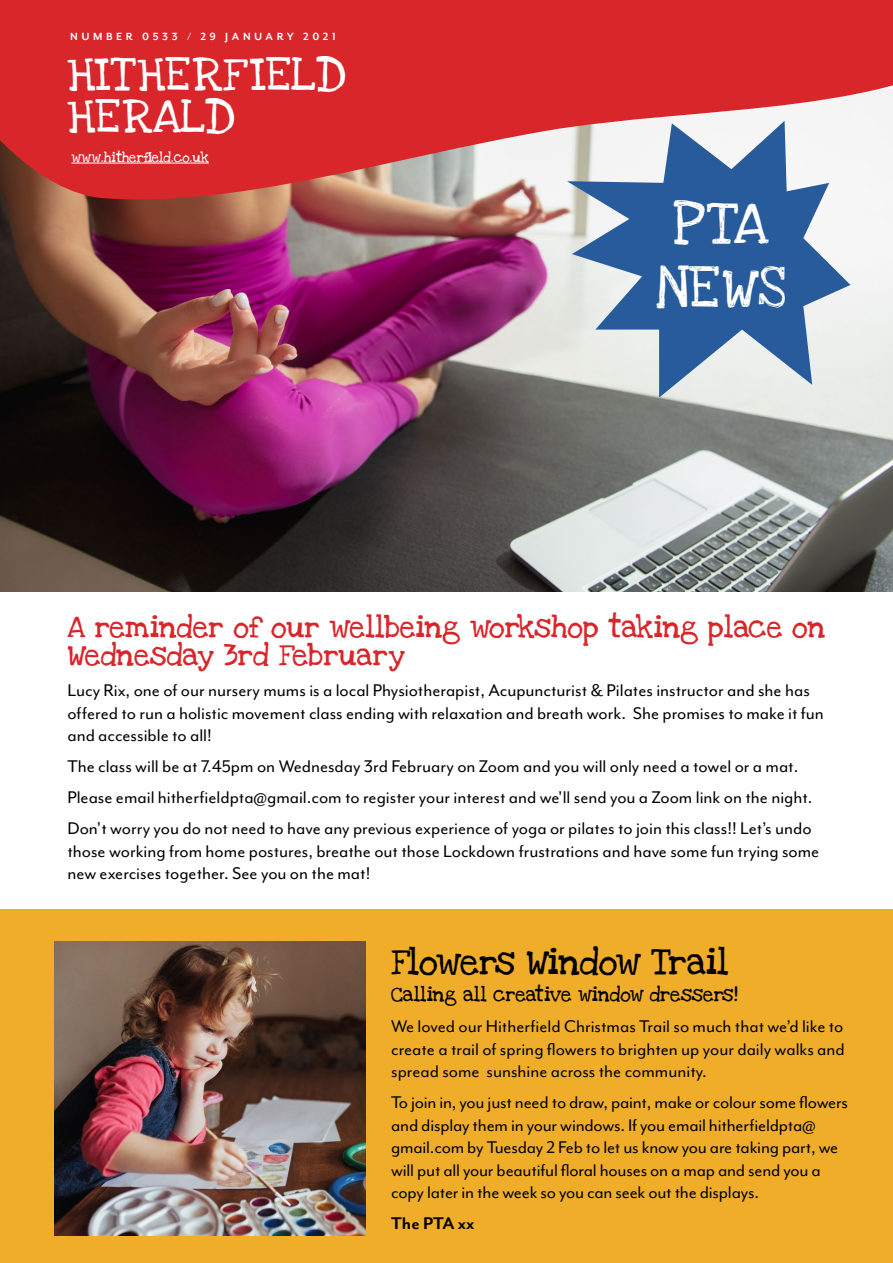
<style>
.page{position:relative;width:893px;height:1263px;background:#fff}
.page>*{position:absolute;margin:0;border:0;box-sizing:border-box;transform-origin:0 0}
.t1{font:43.5px/64.5px "Love Ya Like A Sister";letter-spacing:.04em;color:#fff;text-align:center}
.t2{font:35.1px/42.2px "Love Ya Like A Sister Solid";color:#fff}
.t3{font:27px "Love Ya Like A Sister Solid";color:#000}
.t4{font:22.5px/28.5px "Love Ya Like A Sister Solid";color:#d8262b}
.t5{font:19.5px/22.5px "Mr Eaves Mod OT";color:#000}
.t6{font:700 19.5px "Mr Eaves Mod OT";color:#000}
.t7{font:15px "Love Ya Like A Sister Solid";color:#000}
.t8{font:700 12px "Mr Eaves San OT";letter-spacing:.3em;color:#fff}
.t9{font:10.5px "Love Ya Like A Sister Solid";color:#fff}
</style>
<div class="page">
<img style="left:0;top:208px;width:893px;height:383px">
<div style="left:0;top:909px;width:893px;height:354px;background:#efad2a"></div>
<svg style="left:0;top:0;width:893px;height:208px;background:#d53f42"></svg>
<hr style="left:71px;top:163px;width:138px;height:1px;background:#fff">
<svg style="left:567px;top:121px;width:283px;height:277px;fill:#275b9b"></svg>
<img style="left:54px;top:942px;width:312px;height:293px">
<p class="t8" style="left:70px;top:30px;width:267px">NUMBER 0533 / 29 JANUARY 2021</p>
<h2 class="t2" style="left:67px;top:55px;width:280px">HIT HERF IELD<br>HERALD</h2>
<p class="t9" style="left:71px;top:149px;width:139px">www.hitherfield.co.uk</p>
<h1 class="t1" style="left:655px;top:193px;width:132px">PTA<br>NEWS</h1>
<p class="t4" style="left:67px;top:613px;width:759px">A reminder of our wellbeing workshop taking place on<br>Wednesday 3rd February</p>
<p class="t5" style="left:67px;top:679px;width:758px">Lucy Rix, one of our nursery mums is a local Physiotherapist, Acupuncturist &amp; Pilates instructor and she has offered to run a holistic movement class ending with relaxation and breath work. She promises to make it fun and accessible to all!</p>
<p class="t5" style="left:67px;top:751px;width:747px;line-height:31px">The class will be at 7.45pm on Wednesday 3rd February on Zoom and you will only need a towel or a mat.<br>Please email hitherfieldpta@gmail.com to register your interest and we'll send you a Zoom link on the night.<br>Don't worry you do not need to have any previous experience of yoga or pilates to join this class!! Let’s undo</p>
<p class="t5" style="left:67px;top:840px;width:753px">those working from home postures, breathe out those Lockdown frustrations and have some fun trying some new exercises together. See you on the mat!</p>
<h3 class="t3" style="left:391px;top:940px;width:339px">Flowers Window Trail</h3>
<p class="t7" style="left:391px;top:982px;width:348px">Calling all creative window dressers!</p>
<p class="t5" style="left:391px;top:1015px;width:455px;text-align:justify">We loved our Hitherfield Christmas Trail so much that we’d like to create a trail of spring flowers to brighten up your daily walks and spread some sunshine across the community.</p>
<p class="t5" style="left:391px;top:1091px;width:458px">To join in, you just need to draw, paint, make or colour some flowers and display them in your windows. If you email hitherfieldpta@ gmail.com by Tuesday 2 Feb to let us know you are taking part, we will put all your beautiful floral houses on a map and send you a copy later in the week so you can seek out the displays.</p>
<p class="t6" style="left:391px;top:1213px;width:85px">The PTA xx</p>
</div>
